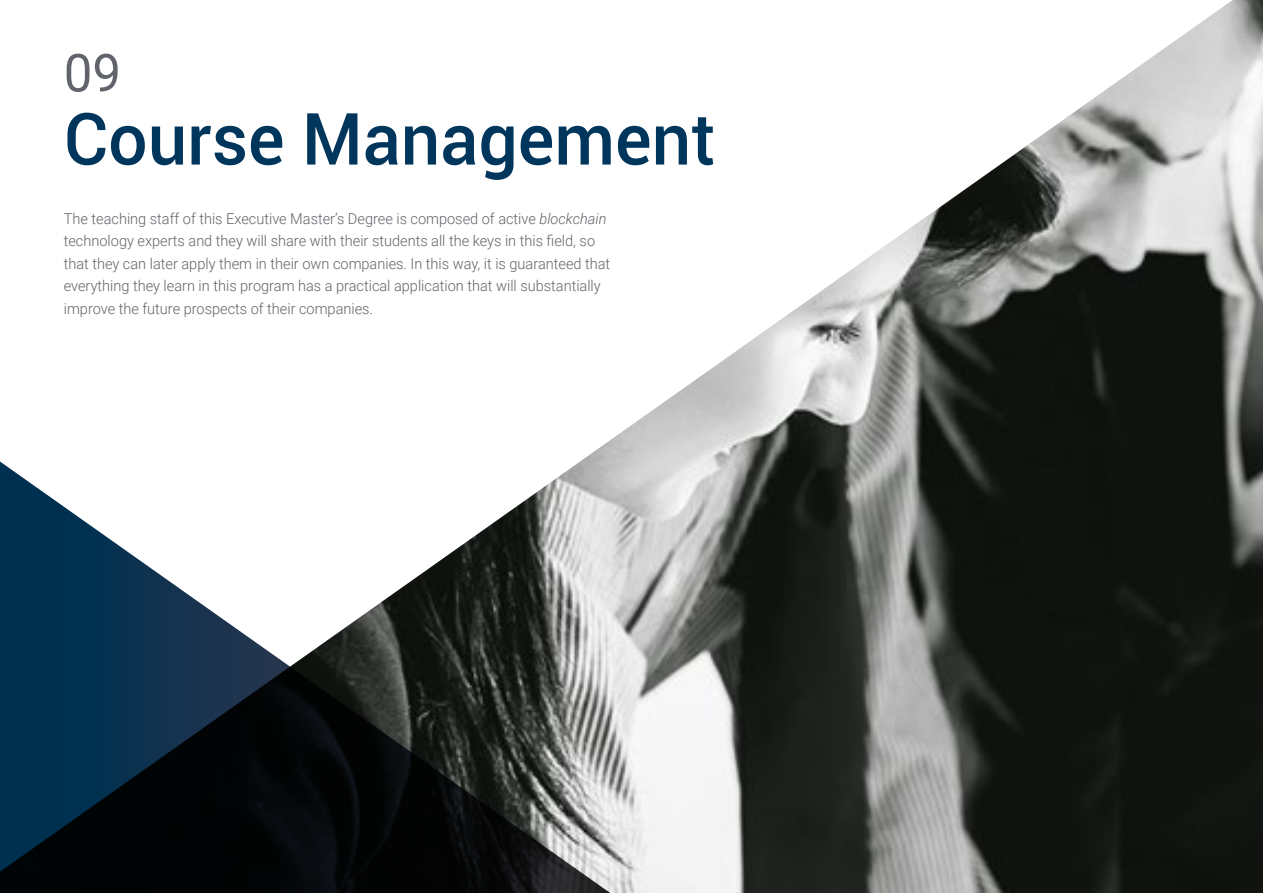
<style>
.page{position:relative;width:1263px;height:893px;background:#fff}
.page>*{position:absolute;margin:0;border:0;box-sizing:border-box;transform-origin:0 0}
.t1{font:500 72px "Roboto";color:#00355c}
.t2{font:52.5px "Roboto";color:#61646a}
.t3{font:300 15px/22.5px "Roboto";color:#61646a}
.s1{font-style:italic}
</style>
<div class="page">
<img style="left:602px;top:0;width:661px;height:893px">
<svg style="left:0;top:446px;width:640px;height:447px"></svg>
<h2 class="t2" style="left:64px;top:36px;width:59px">09</h2>
<h1 class="t1" style="left:64px;top:88px;width:653px">Course Management</h1>
<p class="t3" style="left:64px;top:207px;width:548px">The teaching staff of this Executive Master’s Degree is composed of active <span class="s1">blockchain </span>technology experts and they will share with their students all the keys in this field, so that they can later apply them in their own companies. In this way, it is guaranteed that everything they learn in this program has a practical application that will substantially improve the future prospects of their companies.</p>
</div>
